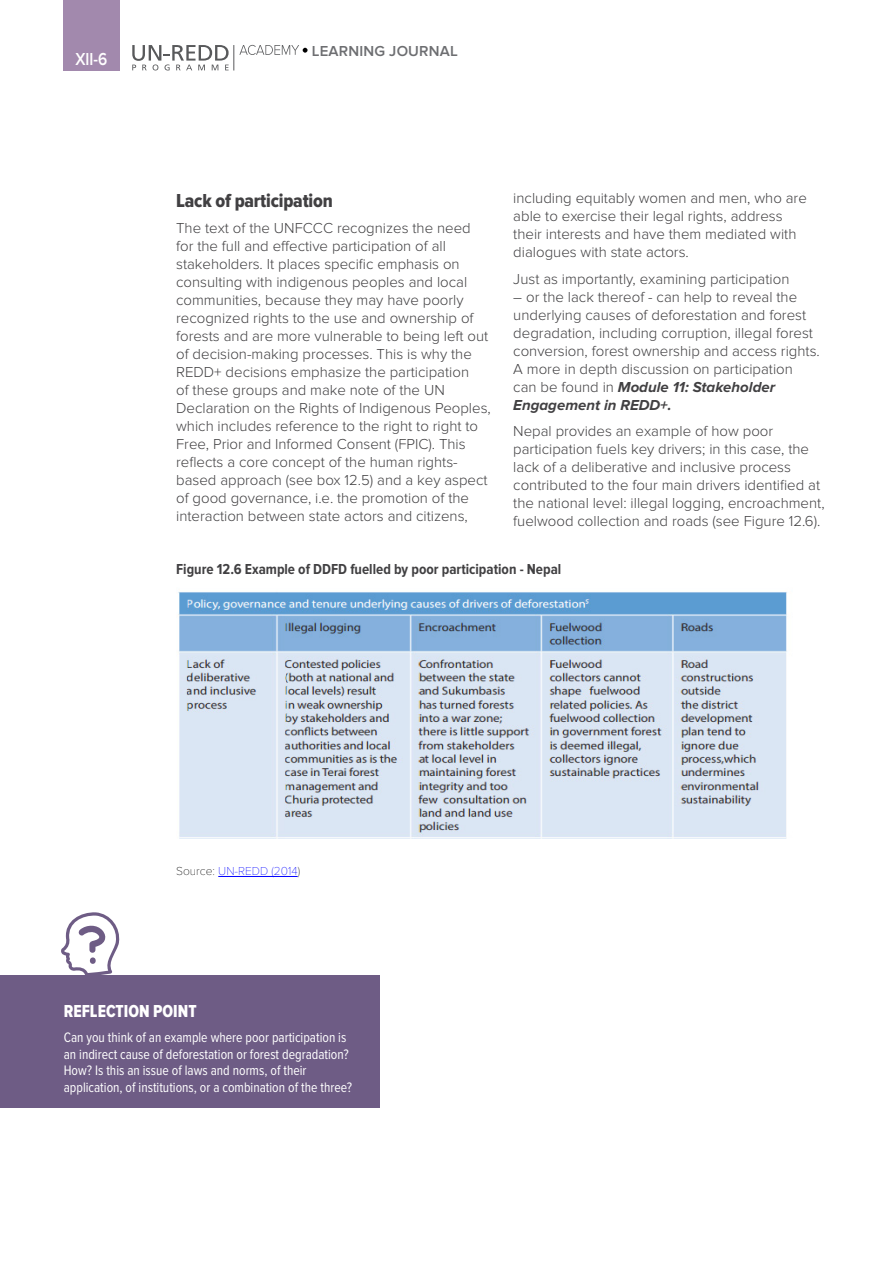
<style>
.page{position:relative;width:893px;height:1263px;background:#fff}
.page>*{position:absolute;margin:0;border:0;box-sizing:border-box;transform-origin:0 0}
.t1{font:19.5px "Proxima Nova Cond Extrabld";letter-spacing:-.01em;color:#414042}
.t2{font:18px "Proxima Nova Cond Extrabld";color:#fff;scale:.94 1}
.t3{font:600 18px "Proxima Nova";color:#fff;scale:.85 1}
.t4{font:300 15px/18px "Proxima Nova";color:#414042}
.t5{font:700 15px "Proxima Nova Cond";color:#414042}
.t6{font:600 15px "Proxima Nova";letter-spacing:.01em;color:#6d6e71}
.t7{font:14.25px/16.5px "Proxima Nova Cond";color:#fff;scale:.96 1}
.t8{font:100 12px "Proxima Nova T";color:#00f}
.s1{font-weight:700;font-style:italic}
.s2{color:#000}
</style>
<div class="page">
<div style="left:63px;top:0;width:57px;height:70px;background:#a289ad"></div>
<svg style="left:132px;top:45px;width:176px;height:25px"></svg>
<hr style="left:218px;top:876px;width:80px;height:1px;background:#00f">
<img style="left:178px;top:592px;width:609px;height:246px">
<div style="left:0;top:975px;width:380px;height:133px;background:#6e5c85"></div>
<svg style="left:61px;top:912px;width:59px;height:63px"></svg>
<p class="t3" style="left:75px;top:49px;width:39px">XII-6</p>
<p class="t6" style="left:312px;top:42px;width:147px">LEARNING JOURNAL</p>
<h1 class="t1" style="left:176px;top:189px;width:158px">Lack of participation</h1>
<p class="t4" style="left:176px;top:219px;width:316px">The text of the UNFCCC recognizes the need for the full and effective participation of all stakeholders. It places specific emphasis on consulting with indigenous peoples and local communities, because they may have poorly recognized rights to the use and ownership of forests and are more vulnerable to being left out of decision-making processes. This is why the REDD+ decisions emphasize the participation<br>of these groups and make note of the UN Declaration on the Rights of Indigenous Peoples, which includes reference to the right to right to Free, Prior and Informed Consent (FPIC). This reflects a core concept of the human rights&shy;based approach (see box 12.5) and a key aspect of good governance, i.e. the promotion of the interaction between state actors and citizens,</p>
<p class="t4" style="left:513px;top:189px;width:295px">including equitably women and men, who are able to exercise their legal rights, address their interests and have them mediated with dialogues with state actors.</p>
<p class="t4" style="left:513px;top:270px;width:278px">Just as importantly, examining participation</p>
<p class="t4" style="left:513px;top:288px;width:308px">– or the lack thereof - can help to reveal the underlying causes of deforestation and forest degradation, including corruption, illegal forest conversion, forest ownership and access rights.<br>A more in depth discussion on participation can be found in <span class="s1">Module 11: Stakeholder Engagement in REDD+.</span></p>
<p class="t4" style="left:513px;top:422px;width:313px">Nepal provides an example of how poor participation fuels key drivers; in this case, the lack of a deliberative and inclusive process contributed to the four main drivers identified at the national level: illegal logging, encroachment, fuelwood collection and roads (see Figure 12.6).</p>
<p class="t5" style="left:176px;top:561px;width:387px">Figure 12.6 Example of DDFD fuelled by poor participation - Nepal</p>
<p class="t8" style="left:176px;top:864px;width:125px"><span class="s2">Source:</span> UN-REDD (2014<span class="s2">)</span></p>
<p class="t2" style="left:64px;top:1001px;width:143px">REFLECTION POINT</p>
<p class="t7" style="left:64px;top:1029px;width:302px">Can you think of an example where poor participation is an indirect cause of deforestation or forest degradation?<br>How? Is this an issue of laws and norms, of their application, of institutions, or a combination of the three?</p>
</div>
